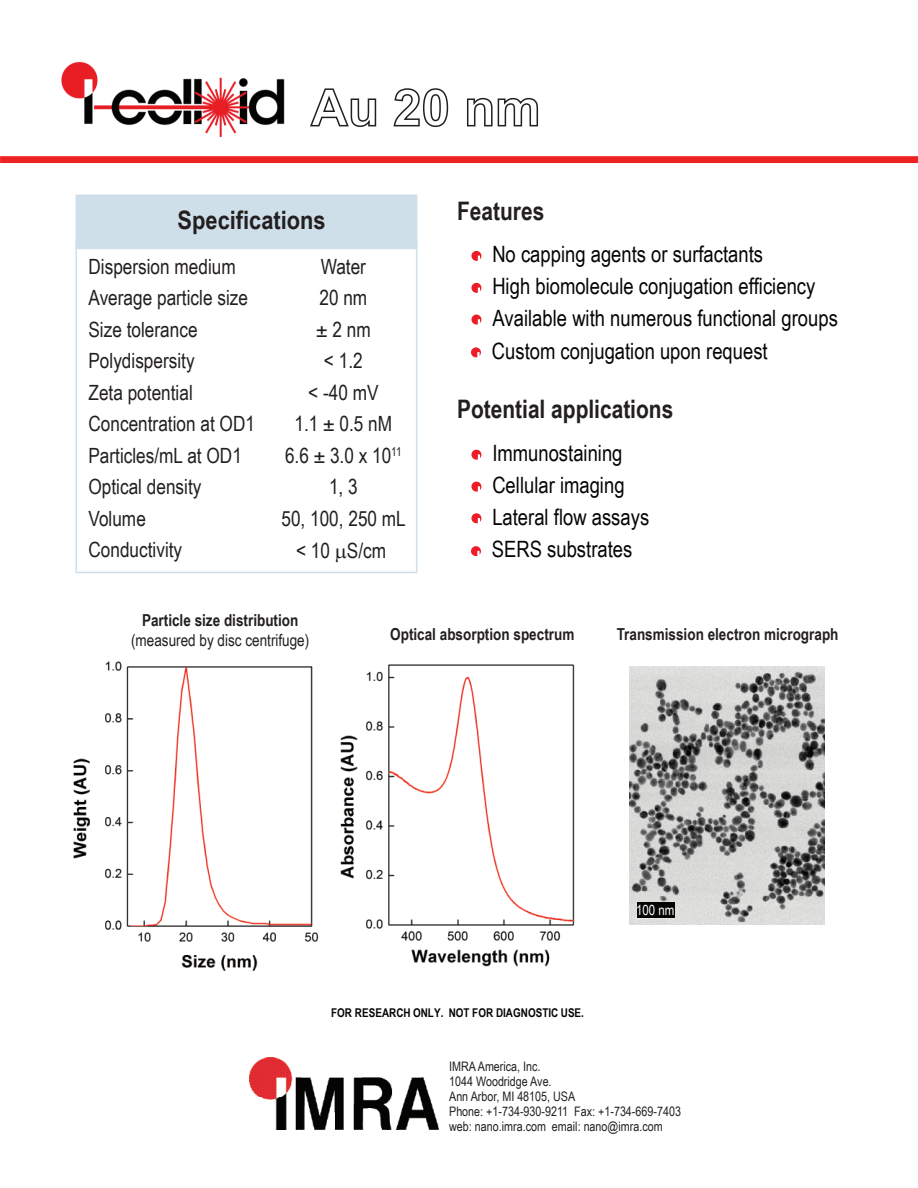
<style>
.page{position:relative;width:918px;height:1188px;background:#fff}
.page>*{position:absolute;margin:0;border:0;box-sizing:border-box;transform-origin:0 0}
.t1{font:700 25.5px "Arial Narrow";color:#231f20}
.t2{font:700 25.35px "Arial Narrow";color:#231f20;scale:1.05 1}
.t3{font:22.5px "Arial Narrow";color:#050504}
.t4{font:21px/31.5px "Arial Narrow";color:#231f20}
.t5{font:700 16.5px "Arial Narrow";color:#231f20}
.t6{font:16.5px "Arial Narrow";color:#231f20}
.t7{font:13.95px "Arial Narrow";color:#fff}
.t8{font:13.05px/15px "Arial Narrow";color:#231f20}
.t9{font:700 12px "Arial Narrow";letter-spacing:.005em;color:#050504}
</style>
<div class="page">
<img style="left:61px;top:61px;width:224px;height:77px">
<div style="left:0;top:156px;width:918px;height:7px;background:#ee2123"></div>
<img style="left:250px;top:1057px;width:189px;height:72px">
<svg style="left:471px;top:251px;width:10px;height:10px"></svg>
<svg style="left:471px;top:283px;width:10px;height:10px"></svg>
<svg style="left:471px;top:315px;width:10px;height:10px"></svg>
<svg style="left:310px;top:88px;width:67px;height:39px"></svg>
<svg style="left:393px;top:88px;width:56px;height:40px"></svg>
<svg style="left:467px;top:97px;width:71px;height:30px"></svg>
<svg style="left:471px;top:347px;width:10px;height:10px"></svg>
<svg style="left:471px;top:450px;width:10px;height:10px"></svg>
<svg style="left:471px;top:482px;width:10px;height:10px"></svg>
<svg style="left:471px;top:513px;width:10px;height:10px"></svg>
<svg style="left:471px;top:546px;width:10px;height:10px"></svg>
<img style="left:629px;top:667px;width:196px;height:257px">
<div style="left:637px;top:903px;width:38px;height:15px;background:#050504"></div>
<img style="left:73px;top:661px;width:246px;height:310px">
<img style="left:340px;top:664px;width:235px;height:303px">
<div style="left:76px;top:195px;width:341px;height:54px;background:#cfdfe9"></div>
<div style="left:75px;top:239px;width:342px;height:334px;border:2px solid #cfdfe9"></div>
<p class="t2" style="left:178px;top:200px;width:143px">Specifications</p>
<p class="t4" style="left:88px;top:250px;width:168px">Dispersion medium<br>Average particle size<br>Size tolerance<br>Polydispersity<br>Zeta potential<br>Concentration at OD1<br>Particles/mL at OD1<br>Optical density<br>Volume<br>Conductivity</p>
<p class="t4" style="left:281px;top:250px;width:126px;text-align:center">Water<br>20 nm<br>± 2 nm<br>&lt; 1.2<br>&lt; -40 mV<br>1.1 ± 0.5 nM<br>6.6 ± 3.0 x 10<sup>11<br></sup>1, 3<br>50, 100, 250 mL &lt; 10 S/cm</p>
<p class="t1" style="left:457px;top:191px;width:89px">Features</p>
<p class="t3" style="left:492px;top:238px;width:272px">No capping agents or surfactants</p>
<p class="t3" style="left:492px;top:270px;width:325px">High biomolecule conjugation efficiency</p>
<p class="t3" style="left:492px;top:302px;width:347px">Available with numerous functional groups</p>
<p class="t3" style="left:492px;top:334px;width:277px">Custom conjugation upon request</p>
<p class="t1" style="left:457px;top:390px;width:218px">Potential applications</p>
<p class="t3" style="left:492px;top:437px;width:132px">Immunostaining</p>
<p class="t3" style="left:492px;top:469px;width:134px">Cellular imaging</p>
<p class="t3" style="left:492px;top:501px;width:158px">Lateral flow assays</p>
<p class="t3" style="left:492px;top:533px;width:142px">SERS substrates</p>
<p class="t5" style="left:142px;top:608px;width:158px">Particle size distribution</p>
<p class="t6" style="left:131px;top:628px;width:180px">(measured by disc centrifuge)</p>
<p class="t5" style="left:390px;top:622px;width:186px">Optical absorption spectrum</p>
<p class="t5" style="left:617px;top:622px;width:223px">Transmission electron micrograph</p>
<p class="t9" style="left:331px;top:1004px;width:254px">FOR RESEARCH ONLY. NOT FOR DIAGNOSTIC USE.</p>
<p class="t7" style="left:636px;top:900px;width:40px">100 nm</p>
<p class="t8" style="left:449px;top:1058px;width:233px">IMRA America, Inc.<br>1044 Woodridge Ave.<br>Ann Arbor, MI 48105, USA<br>Phone: +1-734-930-9211 Fax: +1-734-669-7403 web: nano.imra.com email: nano@imra.com</p>
</div>
